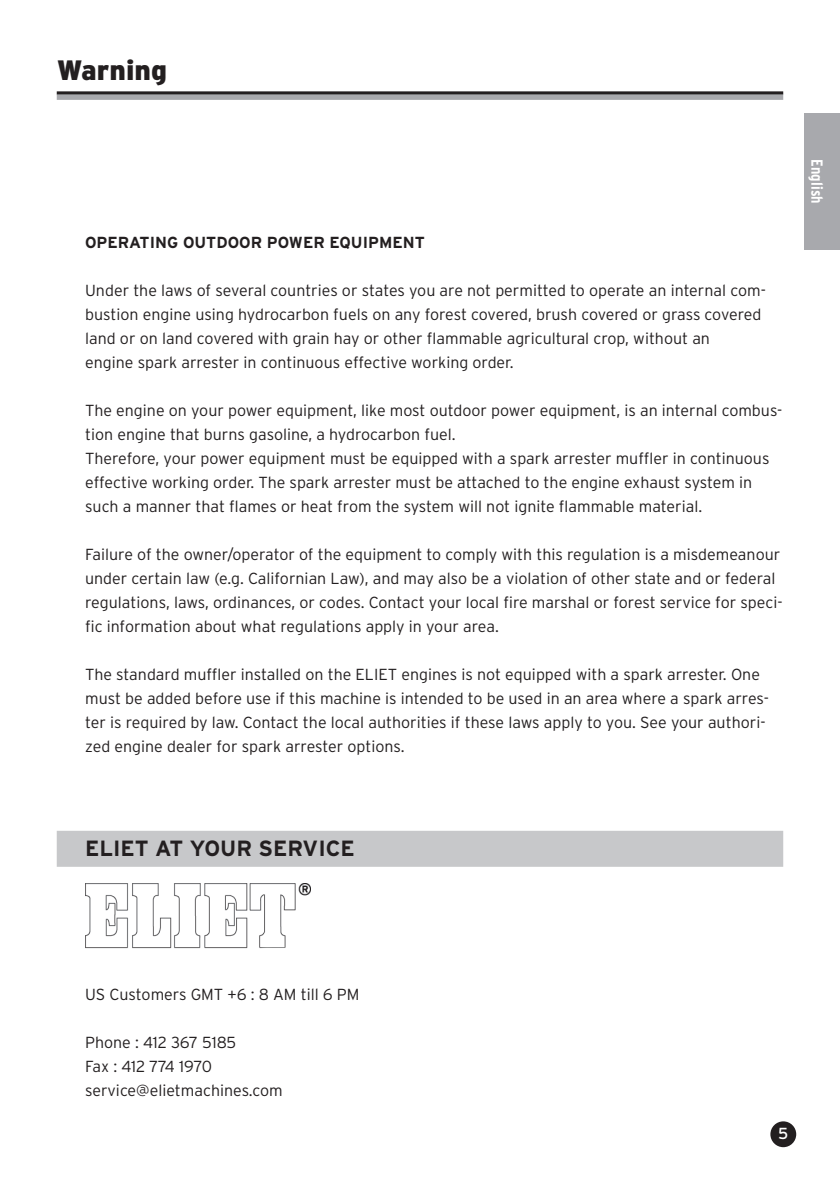
<style>
.page{position:relative;width:840px;height:1191px;background:#fff}
.page>*{position:absolute;margin:0;border:0;box-sizing:border-box;transform-origin:0 0}
.t1{font:900 28px "Interstate";color:#231f20}
.t2{font:700 22px "Interstate";color:#231f20}
.t3{font:300 16px/24px "Interstate";color:#231f20}
.t4{font:700 16px "Interstate";color:#231f20}
.t5{font:700 condensed 16px "Interstate";color:#fff}
.t6{font:16px "Interstate";color:#fff}
</style>
<div class="page">
<img style="left:85px;top:883px;width:225px;height:66px">
<div style="left:771px;top:1122px;width:23px;height:24px;background:#231f20;border-radius:50%"></div>
<div style="left:770px;top:1121px;width:25px;height:26px;border:2px solid #231f20;border-radius:50%"></div>
<div style="left:803px;top:113px;width:36px;height:136px;background:#a8a9ad"></div>
<div style="left:57px;top:94px;width:725px;height:6px;background:#a8a9ad"></div>
<hr style="left:57px;top:91px;width:725px;height:3px;background:#231f20">
<div style="left:57px;top:830px;width:725px;height:36px;background:#c7c8ca"></div>
<h1 class="t1" style="left:57px;top:53px;width:112px">Warning</h1>
<p class="t4" style="left:85px;top:233px;width:341px">OPERATING OUTDOOR POWER EQUIPMENT</p>
<p class="t3" style="left:85px;top:278px;width:681px">Under the laws of several countries or states you are not permitted to operate an internal com&shy;bustion engine using hydrocarbon fuels on any forest covered, brush covered or grass covered land or on land covered with grain hay or other flammable agricultural crop, without an<br>engine spark arrester in continuous effective working order.</p>
<p class="t3" style="left:85px;top:398px;width:698px">The engine on your power equipment, like most outdoor power equipment, is an internal combus&shy;tion engine that burns gasoline, a hydrocarbon fuel.<br>Therefore, your power equipment must be equipped with a spark arrester muffler in continuous effective working order. The spark arrester must be attached to the engine exhaust system in such a manner that flames or heat from the system will not ignite flammable material.</p>
<p class="t3" style="left:85px;top:542px;width:698px">Failure of the owner/operator of the equipment to comply with this regulation is a misdemeanour under certain law (e.g. Californian Law), and may also be a violation of other state and or federal regulations, laws, ordinances, or codes. Contact your local fire marshal or forest service for speci&shy;fic information about what regulations apply in your area.</p>
<p class="t3" style="left:85px;top:662px;width:685px">The standard muffler installed on the ELIET engines is not equipped with a spark arrester. One must be added before use if this machine is intended to be used in an area where a spark arres&shy;ter is required by law. Contact the local authorities if these laws apply to you. See your authori&shy;zed engine dealer for spark arrester options.</p>
<p class="t5" style="left:826px;top:159px;width:46px;rotate:90deg">English</p>
<h2 class="t2" style="left:85px;top:835px;width:271px">ELIET AT YOUR SERVICE</h2>
<p class="t3" style="left:85px;top:982px;width:276px">US Customers GMT +6 : 8 AM till 6 PM</p>
<p class="t3" style="left:85px;top:1030px;width:199px">Phone : 412 367 5185<br>Fax : 412 774 1970 service@elietmachines.com</p>
<p class="t6" style="left:777px;top:1124px;width:12px">5</p>
</div>
